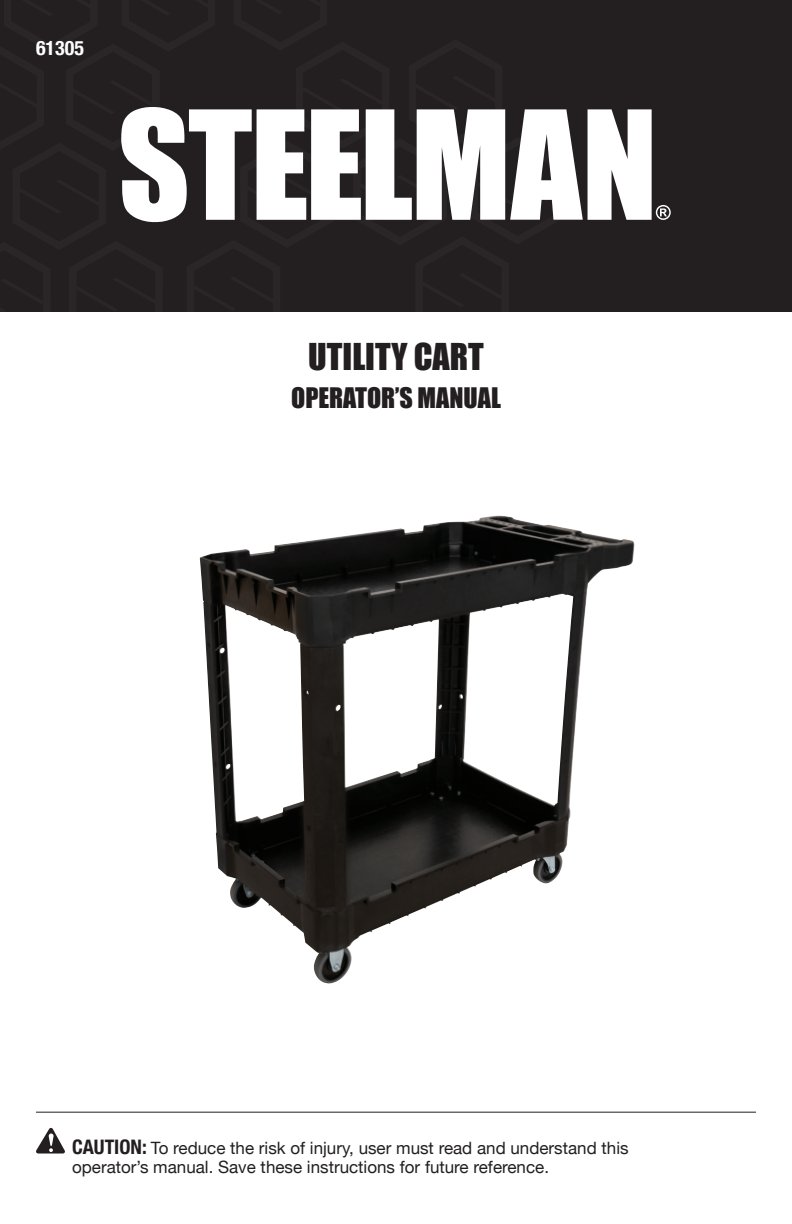
<style>
.page{position:relative;width:792px;height:1224px;background:#fff}
.page>*{position:absolute;margin:0;border:0;box-sizing:border-box;transform-origin:0 0}
.Product_Description{font:34px "Impact";color:#231f20}
.t1{font:26px "Impact";color:#231f20}
.t2{font:700 condensed 20px "Helvetica Neue";color:#fff}
.Warning_Caution_Dang{font:17px/19px "Helvetica Neue";color:#231f20}
.s1{font-weight:700;font-stretch:condensed;font-size:20px}
</style>
<div class="page">
<div style="left:0;top:0;width:792px;height:311px;background:#231f20"></div>
<svg style="left:36px;top:1128px;width:29px;height:26px"></svg>
<hr style="left:36px;top:1112px;width:720px;height:1px;background:#231f20">
<svg style="left:0;top:107px;width:671px;height:453px"></svg>
<img style="left:200px;top:518px;width:435px;height:466px">
<p class="t2" style="left:36px;top:31px;width:49px">61305</p>
<p class="Product_Description" style="left:308px;top:330px;width:177px">UTILITY CART</p>
<p class="t1" style="left:291px;top:378px;width:211px">OPERATOR’S MANUAL</p>
<p class="Warning_Caution_Dang" style="left:72px;top:1139px;width:558px"><span class="s1">CAUTION:</span> To reduce the risk of injury, user must read and understand this operator’s manual. Save these instructions for future reference.</p>
</div>
